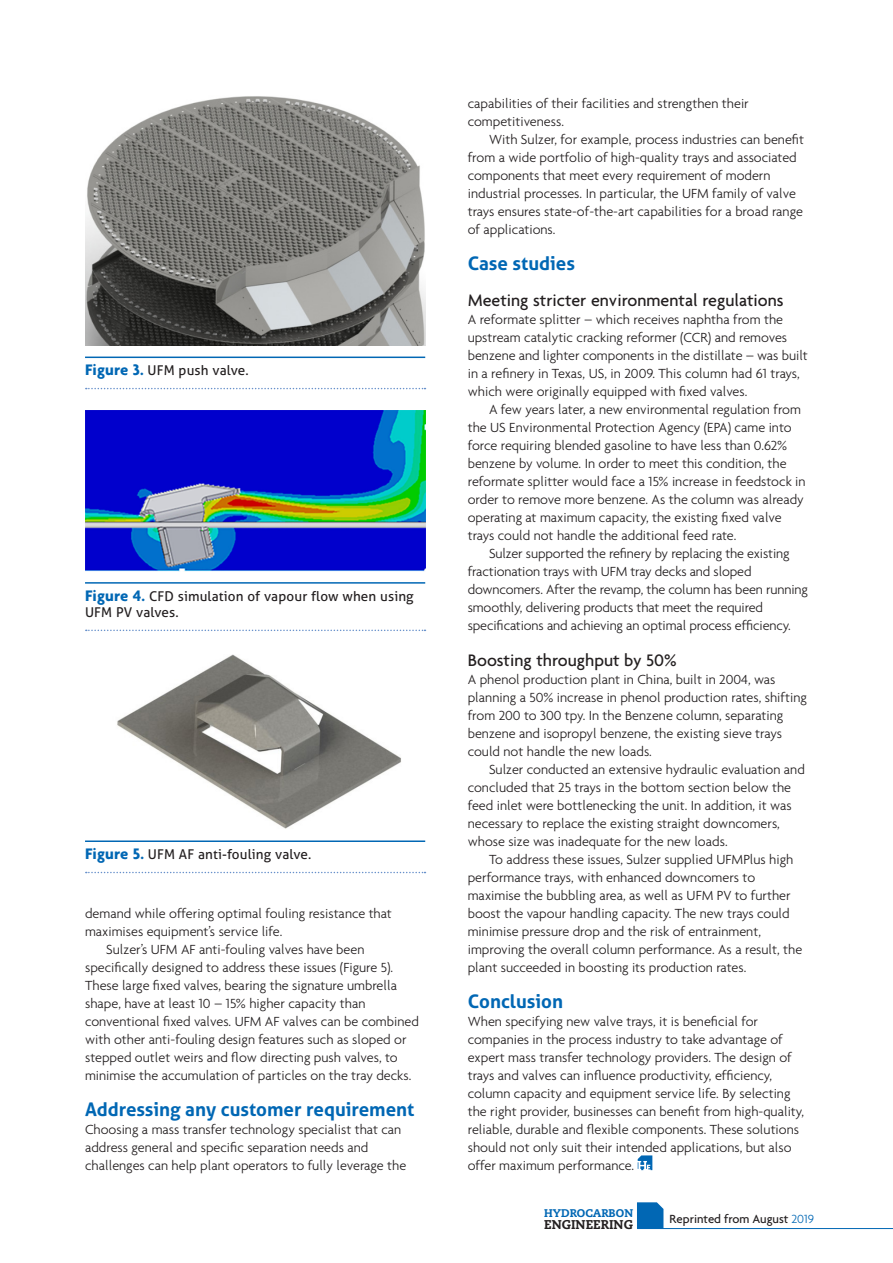
<style>
.page{position:relative;width:893px;height:1263px;background:#fff}
.page>*{position:absolute;margin:0;border:0;box-sizing:border-box;transform-origin:0 0}
.Sub_1{font:700 18.75px "Aller";color:#0167b4}
.Sub_2{font:500 18px "Agenda";color:#231f20}
.Body_Text{font:300 14.25px/18px "Agenda";color:#231f20}
.Paragraph_1{font:300 14.25px/18px "Agenda";color:#231f20}
.t1{font:13.5px/16.2px "Aller";letter-spacing:.01em;color:#231f20}
.t2{font:500 12.75px "Agenda";color:#231f20}
.t3{font:800 12.75px "Caecilia";color:#231f20}
.t4{font:800 11.1px "Caecilia";color:#0167b4}
.s1{font-family:"Agenda";font-weight:700;font-size:16.5px;color:#0167b4}
.s2{font-weight:300;color:#0167b4}
</style>
<div class="page">
<hr style="left:637px;top:1228px;width:256px;height:1px;background:#0167b4">
<svg style="left:637px;top:1202px;width:26px;height:26px"></svg>
<svg style="left:638px;top:1155px;width:14px;height:15px"></svg>
<img style="left:85px;top:411px;width:340px;height:161px">
<hr style="left:85px;top:582px;width:340px;height:2px;background:#0167b4">
<svg style="left:86px;top:630px;width:339px;height:1px"></svg>
<img style="left:85px;top:96px;width:340px;height:249px">
<img style="left:117px;top:654px;width:284px;height:175px">
<hr style="left:85px;top:357px;width:340px;height:1px;background:#0167b4">
<svg style="left:86px;top:388px;width:339px;height:1px"></svg>
<hr style="left:85px;top:840px;width:340px;height:2px;background:#0167b4">
<svg style="left:86px;top:872px;width:339px;height:1px"></svg>
<p class="t1" style="left:85px;top:362px;width:165px"><span class="s1">Figure 3.</span> UFM push valve.</p>
<p class="t1" style="left:85px;top:588px;width:330px"><span class="s1">Figure 4.</span> CFD simulation of vapour flow when using<br>UFM PV valves.</p>
<p class="t1" style="left:85px;top:846px;width:228px"><span class="s1">Figure 5.</span> UFM AF anti-fouling valve.</p>
<p class="Body_Text" style="left:85px;top:904px;width:308px">demand while offering optimal fouling resistance that maximises equipment’s service life.</p>
<p class="Body_Text" style="left:85px;top:940px;width:335px;text-indent:21px">Sulzer’s UFM AF anti-fouling valves have been specifically designed to address these issues (Figure 5).<br>These large fixed valves, bearing the signature umbrella shape, have at least 10 – 15% higher capacity than conventional fixed valves. UFM AF valves can be combined with other anti-fouling design features such as sloped or stepped outlet weirs and flow directing push valves, to minimise the accumulation of particles on the tray decks.</p>
<p class="Sub_1" style="left:85px;top:1098px;width:331px">Addressing any customer requirement</p>
<p class="Paragraph_1" style="left:85px;top:1120px;width:323px">Choosing a mass transfer technology specialist that can address general and specific separation needs and challenges can help plant operators to fully leverage the</p>
<p class="Paragraph_1" style="left:468px;top:94px;width:283px">capabilities of their facilities and strengthen their competitiveness.</p>
<p class="Body_Text" style="left:468px;top:130px;width:338px;text-indent:21px">With Sulzer, for example, process industries can benefit from a wide portfolio of high-quality trays and associated components that meet every requirement of modern industrial processes. In particular, the UFM family of valve trays ensures state-of-the-art capabilities for a broad range of applications.</p>
<p class="Sub_1" style="left:468px;top:252px;width:109px">Case studies</p>
<p class="Sub_2" style="left:468px;top:289px;width:317px">Meeting stricter environmental regulations</p>
<p class="Paragraph_1" style="left:468px;top:310px;width:342px">A reformate splitter – which receives naphtha from the upstream catalytic cracking reformer (CCR) and removes benzene and lighter components in the distillate – was built in a refinery in Texas, US, in 2009. This column had 61 trays, which were originally equipped with fixed valves.</p>
<p class="Body_Text" style="left:468px;top:400px;width:339px;text-indent:21px">A few years later, a new environmental regulation from the US Environmental Protection Agency (EPA) came into force requiring blended gasoline to have less than 0.62% benzene by volume. In order to meet this condition, the reformate splitter would face a 15% increase in feedstock in order to remove more benzene. As the column was already operating at maximum capacity, the existing fixed valve trays could not handle the additional feed rate.</p>
<p class="Body_Text" style="left:468px;top:544px;width:342px;text-indent:21px">Sulzer supported the refinery by replacing the existing fractionation trays with UFM tray decks and sloped downcomers. After the revamp, the column has been running smoothly, delivering products that meet the required specifications and achieving an optimal process efficiency.</p>
<p class="Sub_2" style="left:468px;top:649px;width:211px">Boosting throughput by 50%</p>
<p class="Paragraph_1" style="left:468px;top:670px;width:341px">A phenol production plant in China, built in 2004, was planning a 50% increase in phenol production rates, shifting from 200 to 300 tpy. In the Benzene column, separating benzene and isopropyl benzene, the existing sieve trays could not handle the new loads.</p>
<p class="Body_Text" style="left:468px;top:760px;width:339px;text-indent:21px">Sulzer conducted an extensive hydraulic evaluation and concluded that 25 trays in the bottom section below the feed inlet were bottlenecking the unit. In addition, it was necessary to replace the existing straight downcomers, whose size was inadequate for the new loads.</p>
<p class="Body_Text" style="left:468px;top:850px;width:336px;text-indent:21px">To address these issues, Sulzer supplied UFMPlus high performance trays, with enhanced downcomers to maximise the bubbling area, as well as UFM PV to further boost the vapour handling capacity. The new trays could minimise pressure drop and the risk of entrainment, improving the overall column performance. As a result, the plant succeeded in boosting its production rates.</p>
<p class="Sub_1" style="left:468px;top:990px;width:97px">Conclusion</p>
<p class="Paragraph_1" style="left:468px;top:1012px;width:338px">When specifying new valve trays, it is beneficial for companies in the process industry to take advantage of expert mass transfer technology providers. The design of trays and valves can influence productivity, efficiency, column capacity and equipment service life. By selecting the right provider, businesses can benefit from high-quality, reliable, durable and flexible components. These solutions should not only suit their intended applications, but also offer maximum performance.</p>
<p class="t4" style="left:544px;top:1207px;width:90px">HYDROCARBON</p>
<p class="t3" style="left:544px;top:1216px;width:90px">ENGINEERING</p>
<p class="t2" style="left:669px;top:1211px;width:146px">Reprinted from August <span class="s2">2019</span></p>
</div>
